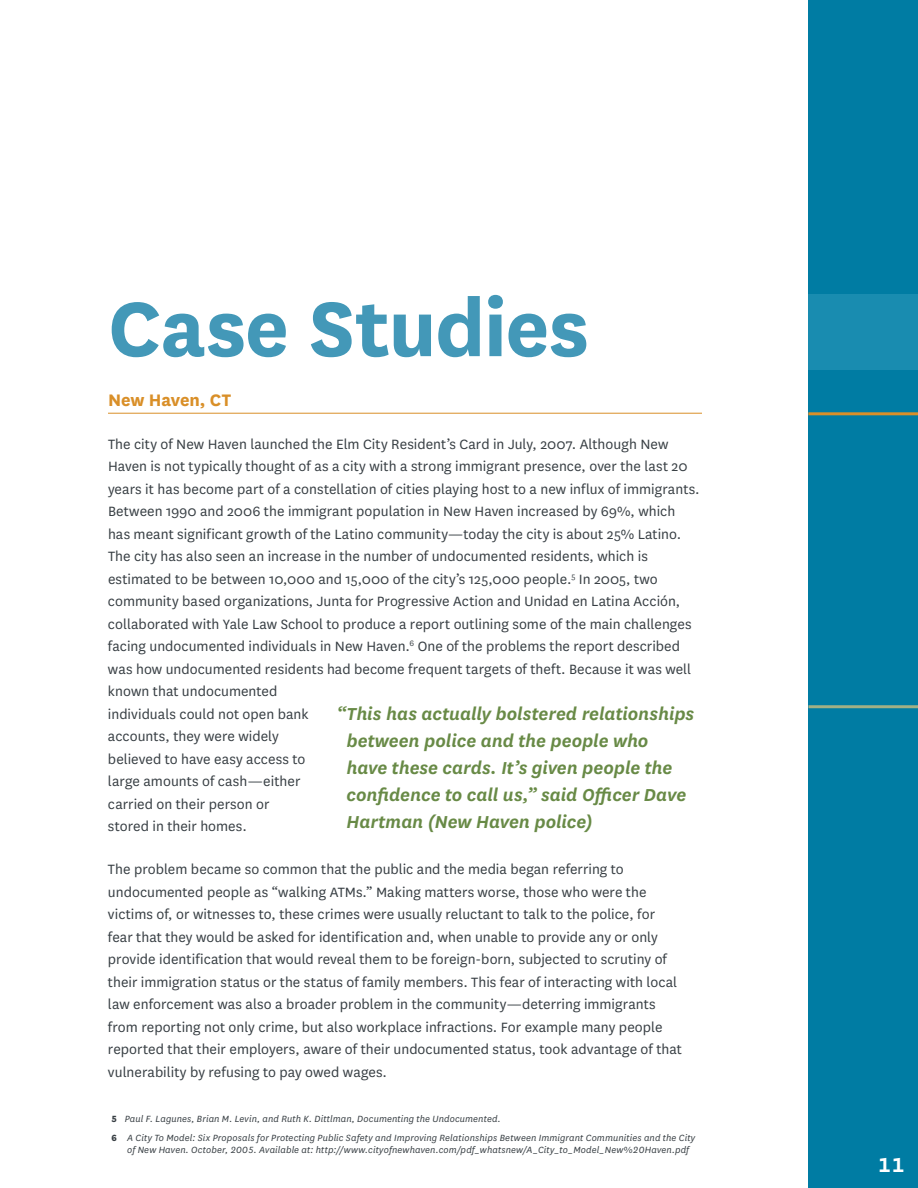
<style>
.page{position:relative;width:918px;height:1188px;background:#fff}
.page>*{position:absolute;margin:0;border:0;box-sizing:border-box;transform-origin:0 0}
.t1{font:700 90px "National";letter-spacing:-.015em;color:#4398b8}
.t2{font:600 24px "National";color:#fff}
.t3{font:italic 600 20.25px/27px "National";letter-spacing:-.005em;color:#688a46}
.t4{font:700 19.5px "National";letter-spacing:-.005em;color:#d98f28}
.t5{font:15.75px/22.5px "National";color:#373e43}
.t6{font:italic 10.5px/18.8px "National";letter-spacing:.01em;color:#373e43}
.s1{font-weight:800;font-style:normal}
</style>
<div class="page">
<hr style="left:108px;top:413px;width:594px;height:1px;background:#d98f28">
<div style="left:808px;top:0;width:110px;height:1188px;background:#007ca3"></div>
<div style="left:808px;top:295px;width:110px;height:75px;background:#198cb0"></div>
<hr style="left:808px;top:412px;width:110px;height:3px;background:#d98f28">
<hr style="left:808px;top:705px;width:110px;height:3px;background:#a1b085">
<h1 class="t1" style="left:108px;top:265px;width:483px">Case Studies</h1>
<p class="t4" style="left:108px;top:386px;width:125px">New Haven, CT</p>
<p class="t5" style="left:108px;top:432px;width:593px">The city of New Haven launched the Elm City Resident’s Card in July, 2007. Although New Haven is not typically thought of as a city with a strong immigrant presence, over the last 20 years it has become part of a constellation of cities playing host to a new influx of immigrants.<br>Between 1990 and 2006 the immigrant population in New Haven increased by 69%, which has meant significant growth of the Latino community—today the city is about 25% Latino.<br>The city has also seen an increase in the number of undocumented residents, which is estimated to be between 10,000 and 15,000 of the city’s 125,000 people.<sup>5</sup> In 2005, two community based organizations, Junta for Progressive Action and Unidad en Latina Acción, collaborated with Yale Law School to produce a report outlining some of the main challenges facing undocumented individuals in New Haven.<sup>6</sup> One of the problems the report described was how undocumented residents had become frequent targets of theft. Because it was well known that undocumented<br>individuals could not open bank<br>accounts, they were widely<br>believed to have easy access to<br>large amounts of cash—either<br>carried on their person or<br>stored in their homes.</p>
<p class="t5" style="left:108px;top:857px;width:575px">The problem became so common that the public and the media began referring to undocumented people as “walking ATMs.” Making matters worse, those who were the victims of, or witnesses to, these crimes were usually reluctant to talk to the police, for fear that they would be asked for identification and, when unable to provide any or only provide identification that would reveal them to be foreign-born, subjected to scrutiny of their immigration status or the status of family members. This fear of interacting with local law enforcement was also a broader problem in the community—deterring immigrants from reporting not only crime, but also workplace infractions. For example many people reported that their employers, aware of their undocumented status, took advantage of that vulnerability by refusing to pay owed wages.</p>
<p class="t3" style="left:346px;top:700px;width:349px;text-indent:-10px">“This has actually bolstered relationships between police and the people who have these cards. It’s given people the confidence to call us,” said Officer Dave Hartman (New Haven police)</p>
<p class="t6" style="left:111px;top:1110px;width:586px"><span class="s1">5</span> Paul F. Lagunes, Brian M. Levin, and Ruth K. Dittlman, Documenting the Undocumented.<br><span class="s1">6</span> A City To Model: Six Proposals for Protecting Public Safety and Improving Relationships Between Immigrant Communities and the City</p>
<p class="t6" style="left:127px;top:1140px;width:564px">of New Haven. October, 2005. Available at: http://www.cityofnewhaven.com/pdf_whatsnew/A_City_to_Model_New%20Haven.pdf</p>
<h2 class="t2" style="left:878px;top:1148px;width:29px">11</h2>
</div>
